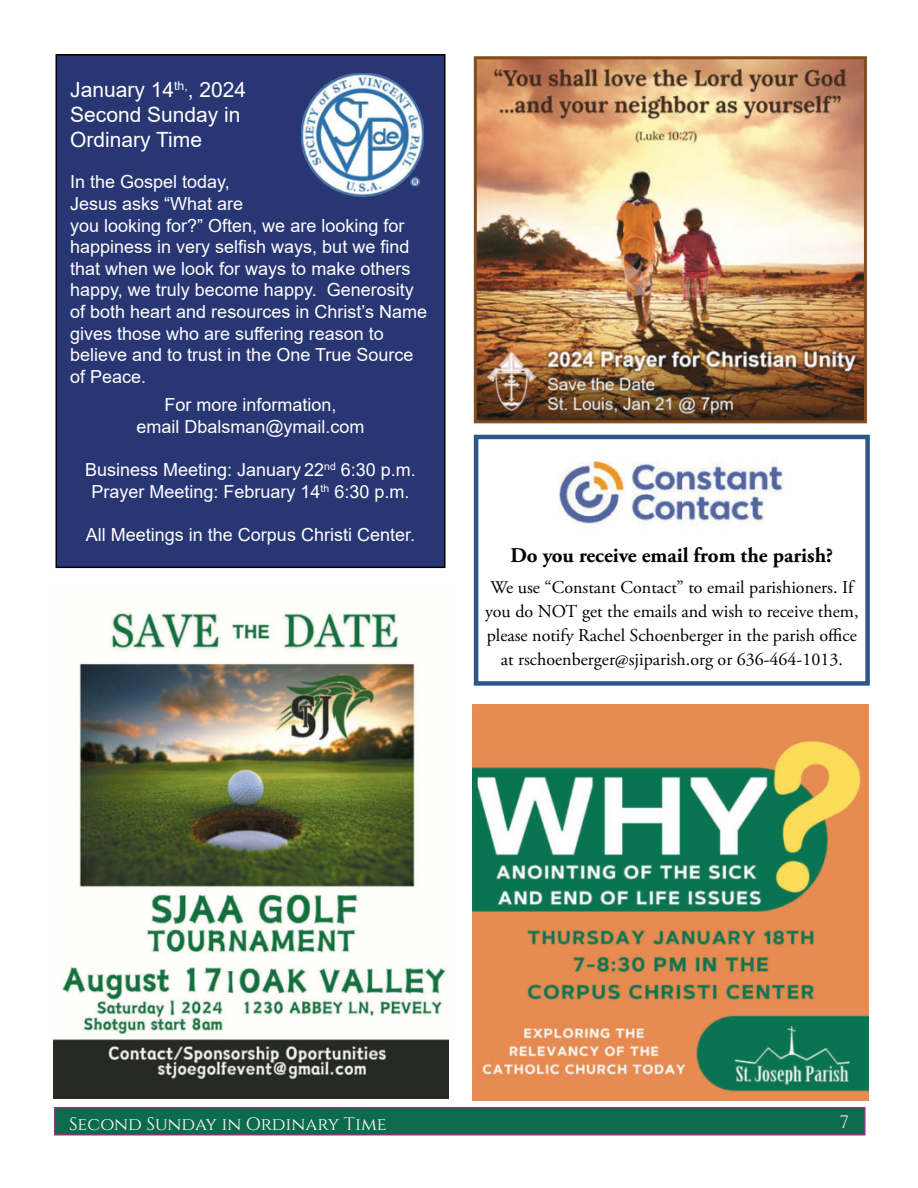
<style>
.page{position:relative;width:918px;height:1188px;background:#fff}
.page>*{position:absolute;margin:0;border:0;box-sizing:border-box;transform-origin:0 0}
.t1{font:21px/25.2px "Vmfqmq Arial";color:#fff}
.t2{font:700 21px "Adobe Garamond Pro";color:#000}
.t3{font:18px/21.6px "Qvcqvf Arial";color:#fff}
.t4{font:18px/24px "Adobe Garamond Pro";color:#000;text-align:center}
.t5{font:18px/21.6px "Vmfqmq Arial";color:#fff}
.t6{font:18px "Srwbxj Cinzel";color:#fff}
.t7{font:18px "Sfrqwj Cinzel";color:#fff}
.s1{font-family:"Qvcqvf Arial"}
</style>
<div class="page">
<div style="left:55px;top:1108px;width:810px;height:27px;background:#0c6b4d"></div>
<div style="left:54px;top:1107px;width:812px;height:28px;border:2px solid #813a7b"></div>
<div style="left:56px;top:55px;width:389px;height:512px;background:#283673"></div>
<div style="left:56px;top:54px;width:390px;height:514px;border:2px solid #000"></div>
<img style="left:302px;top:74px;width:121px;height:123px">
<img style="left:478px;top:60px;width:385px;height:359px">
<div style="left:474px;top:56px;width:393px;height:367px;border:3px solid #834c1d"></div>
<img style="left:53px;top:612px;width:395px;height:487px">
<img style="left:473px;top:705px;width:395px;height:395px">
<div style="left:474px;top:435px;width:396px;height:251px;border:4px solid #30558a"></div>
<img style="left:558px;top:459px;width:226px;height:66px">
<p class="t1" style="left:70px;top:77px;width:177px">January 14<sup>th,</sup>, 2024<br>Second Sunday in<br>Ordinary Time</p>
<p class="t5" style="left:70px;top:171px;width:336px">In the Gospel today,<br>Jesus asks “What are<br>you looking for?” Often, we are looking for</p>
<p class="t3" style="left:70px;top:236px;width:341px">happiness in very selfish ways, but we find</p>
<p class="t5" style="left:70px;top:258px;width:342px">that when we look for ways to make others</p>
<p class="t3" style="left:70px;top:279px;width:358px">happy, we truly become happy. Generosity of both heart and resources in Christ’s Name gives those who are suffering reason to believe and to trust in the One True Source of Peace.</p>
<p class="t5" style="left:164px;top:394px;width:174px">For more information,</p>
<p class="t3" style="left:136px;top:416px;width:230px">email Dbalsman@ymail.com</p>
<p class="t5" style="left:85px;top:459px;width:332px">Business Meeting: January 22<sup>nd</sup> <span class="s1">6:30 p.m.</span></p>
<p class="t3" style="left:92px;top:480px;width:319px">Prayer Meeting: February 14<sup>th</sup> 6:30 p.m.</p>
<p class="t3" style="left:86px;top:524px;width:331px">All Meetings in the Corpus Christi Center.</p>
<p class="t2" style="left:510px;top:543px;width:324px">Do you receive email from the parish?</p>
<p class="t4" style="left:485px;top:576px;width:375px">We use “Constant Contact” to email parishioners. If you do NOT get the emails and wish to receive them, please notify Rachel Schoenberger in the parish office at rschoenberger@sjiparish.org or 636-464-1013.</p>
<p class="t6" style="left:69px;top:1114px;width:319px">Second Sunday in Ordinary Time</p>
<p class="t7" style="left:840px;top:1111px;width:11px">7</p>
</div>
